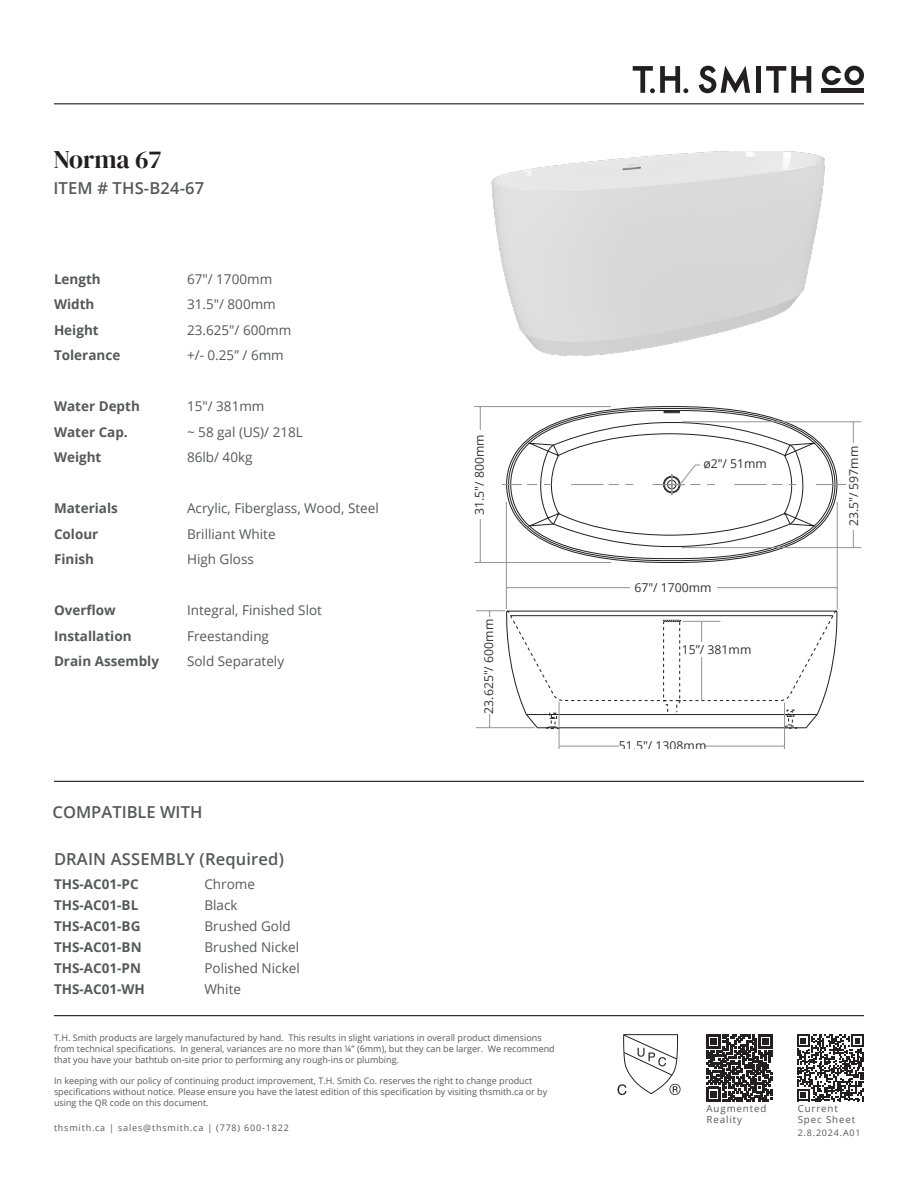
<style>
.page{position:relative;width:918px;height:1188px;background:#fff}
.page>*{position:absolute;margin:0;border:0;box-sizing:border-box;transform-origin:0 0}
.t1{font:25.5px "DM Serif Display";color:#231f20}
.t2{font:600 16.5px "Open Sans";letter-spacing:.01em;color:#57585a}
.t3{font:13.5px "Open Sans";color:#57585a}
.t4{font:700 13.5px "Open Sans";color:#57585a}
.t5{font:12.3px "Open Sans";color:#333}
.t6{font:9.75px/11.7px "Open Sans";letter-spacing:.09em;color:#57585a}
.t7{font:9px/10.8px "Open Sans";color:#57585a}
.t8{font:9px "Open Sans";letter-spacing:.09em;color:#57585a}
</style>
<div class="page">
<hr style="left:54px;top:104px;width:810px;height:1px;background:#000">
<hr style="left:54px;top:781px;width:810px;height:1px;background:#000">
<hr style="left:54px;top:1015px;width:810px;height:1px;background:#000">
<svg style="left:618px;top:1034px;width:62px;height:61px"></svg>
<hr style="left:822px;top:89px;width:42px;height:4px;background:#231f20">
<svg style="left:822px;top:66px;width:42px;height:19px"></svg>
<div style="left:756px;top:66px;width:5px;height:27px;background:#231f20"></div>
<svg style="left:766px;top:66px;width:45px;height:27px"></svg>
<svg style="left:633px;top:66px;width:55px;height:27px"></svg>
<svg style="left:699px;top:66px;width:51px;height:27px"></svg>
<svg style="left:706px;top:1035px;width:67px;height:66px"></svg>
<svg style="left:797px;top:1034px;width:67px;height:67px"></svg>
<img style="left:491px;top:151px;width:334px;height:205px">
<svg style="left:624px;top:406px;width:214px;height:158px"></svg>
<svg style="left:606px;top:408px;width:229px;height:153px"></svg>
<svg style="left:557px;top:410px;width:276px;height:149px"></svg>
<hr style="left:559px;top:746px;width:225px;height:1px;background:#929497">
<hr style="left:559px;top:702px;width:1px;height:46px;background:#929497">
<hr style="left:784px;top:703px;width:1px;height:45px;background:#929497">
<div style="left:619px;top:738px;width:85px;height:10px;background:#fff"></div>
<hr style="left:506px;top:502px;width:1px;height:107px;background:#929497">
<hr style="left:837px;top:502px;width:1px;height:108px;background:#929497">
<hr style="left:507px;top:587px;width:330px;height:1px;background:#929497">
<div style="left:630px;top:579px;width:87px;height:15px;background:#fff"></div>
<svg style="left:476px;top:610px;width:362px;height:119px"></svg>
<svg style="left:502px;top:422px;width:352px;height:126px"></svg>
<div style="left:846px;top:443px;width:16px;height:87px;background:#fff"></div>
<hr style="left:682px;top:422px;width:179px;height:1px;background:#929497">
<hr style="left:682px;top:547px;width:179px;height:1px;background:#929497">
<hr style="left:480px;top:407px;width:1px;height:155px;background:#929497">
<hr style="left:474px;top:562px;width:137px;height:1px;background:#929497">
<div style="left:474px;top:430px;width:13px;height:89px;background:#fff"></div>
<hr style="left:474px;top:406px;width:137px;height:1px;background:#929497">
<p class="t1" style="left:53px;top:145px;width:109px">Norma 67</p>
<p class="t2" style="left:53px;top:177px;width:152px">ITEM # THS-B24-67</p>
<p class="t4" style="left:54px;top:269px;width:48px">Length</p>
<p class="t3" style="left:187px;top:270px;width:87px">67″/ 1700mm</p>
<p class="t4" style="left:54px;top:295px;width:42px">Width</p>
<p class="t3" style="left:187px;top:295px;width:90px">31.5″/ 800mm</p>
<p class="t4" style="left:54px;top:320px;width:46px">Height</p>
<p class="t3" style="left:187px;top:321px;width:106px">23.625″/ 600mm</p>
<p class="t4" style="left:54px;top:346px;width:68px">Tolerance</p>
<p class="t3" style="left:187px;top:346px;width:98px">+/- 0.25” / 6mm</p>
<p class="t4" style="left:54px;top:397px;width:87px">Water Depth</p>
<p class="t3" style="left:187px;top:397px;width:79px">15″/ 381mm</p>
<p class="t4" style="left:54px;top:422px;width:75px">Water Cap.</p>
<p class="t3" style="left:187px;top:423px;width:117px">~ 58 gal (US)/ 218L</p>
<p class="t4" style="left:54px;top:448px;width:49px">Weight</p>
<p class="t3" style="left:187px;top:448px;width:67px">86lb/ 40kg</p>
<p class="t4" style="left:54px;top:499px;width:65px">Materials</p>
<p class="t3" style="left:187px;top:499px;width:193px">Acrylic, Fiberglass, Wood, Steel</p>
<p class="t4" style="left:54px;top:524px;width:46px">Colour</p>
<p class="t3" style="left:187px;top:525px;width:90px">Brilliant White</p>
<p class="t4" style="left:54px;top:550px;width:42px">Finish</p>
<p class="t3" style="left:187px;top:550px;width:68px">High Gloss</p>
<p class="t4" style="left:54px;top:601px;width:63px">Overflow</p>
<p class="t3" style="left:187px;top:601px;width:136px">Integral, Finished Slot</p>
<p class="t4" style="left:54px;top:626px;width:79px">Installation</p>
<p class="t3" style="left:187px;top:627px;width:83px">Freestanding</p>
<p class="t4" style="left:54px;top:652px;width:107px">Drain Assembly</p>
<p class="t3" style="left:187px;top:652px;width:99px">Sold Separately</p>
<h2 class="t2" style="left:53px;top:801px;width:151px">COMPATIBLE WITH</h2>
<p class="t2" style="left:54px;top:848px;width:231px">DRAIN ASSEMBLY (Required)</p>
<p class="t4" style="left:54px;top:874px;width:86px">THS-AC01-PC</p>
<p class="t3" style="left:204px;top:874px;width:52px">Chrome</p>
<p class="t4" style="left:54px;top:895px;width:86px">THS-AC01-BL</p>
<p class="t3" style="left:204px;top:895px;width:35px">Black</p>
<p class="t4" style="left:54px;top:916px;width:88px">THS-AC01-BG</p>
<p class="t3" style="left:204px;top:916px;width:88px">Brushed Gold</p>
<p class="t4" style="left:54px;top:937px;width:89px">THS-AC01-BN</p>
<p class="t3" style="left:204px;top:937px;width:96px">Brushed Nickel</p>
<p class="t4" style="left:54px;top:958px;width:89px">THS-AC01-PN</p>
<p class="t3" style="left:204px;top:959px;width:97px">Polished Nickel</p>
<p class="t4" style="left:54px;top:980px;width:92px">THS-AC01-WH</p>
<p class="t3" style="left:204px;top:980px;width:38px">White</p>
<p class="t5" style="left:471px;top:515px;width:82px;rotate:-90deg">31.5″/ 800mm</p>
<p class="t5" style="left:480px;top:714px;width:96px;rotate:-90deg">23.625″/ 600mm</p>
<p class="t7" style="left:54px;top:1032px;width:502px">T.H. Smith products are largely manufactured by hand. This results in slight variations in overall product dimensions from technical specifications. In general, variances are no more than ¼” (6mm), but they can be larger. We recommend that you have your bathtub on-site prior to performing any rough-ins or plumbing.</p>
<p class="t7" style="left:54px;top:1075px;width:495px">In keeping with our policy of continuing product improvement, T.H. Smith Co. reserves the right to change product specifications without notice. Please ensure you have the latest edition of this specification by visiting thsmith.ca or by using the QR code on this document.</p>
<p class="t8" style="left:54px;top:1121px;width:236px">thsmith.ca | sales@thsmith.ca | (778) 600-1822</p>
<p class="t5" style="left:703px;top:455px;width:65px">ø2″/ 51mm</p>
<p class="t5" style="left:634px;top:579px;width:79px">67″/ 1700mm</p>
<p class="t5" style="left:682px;top:641px;width:71px">15”/ 381mm</p>
<p class="t5" style="left:619px;top:737px;width:89px">51.5″/ 1308mm</p>
<p class="t5" style="left:845px;top:526px;width:82px;rotate:-90deg">23.5″/ 597mm</p>
<p class="t6" style="left:707px;top:1102px;width:61px">Augmented<br>Reality</p>
<p class="t6" style="left:798px;top:1102px;width:59px">Current<br>Spec Sheet</p>
<p class="t7" style="left:798px;top:1127px;width:64px">2.8.2024.A01</p>
</div>
